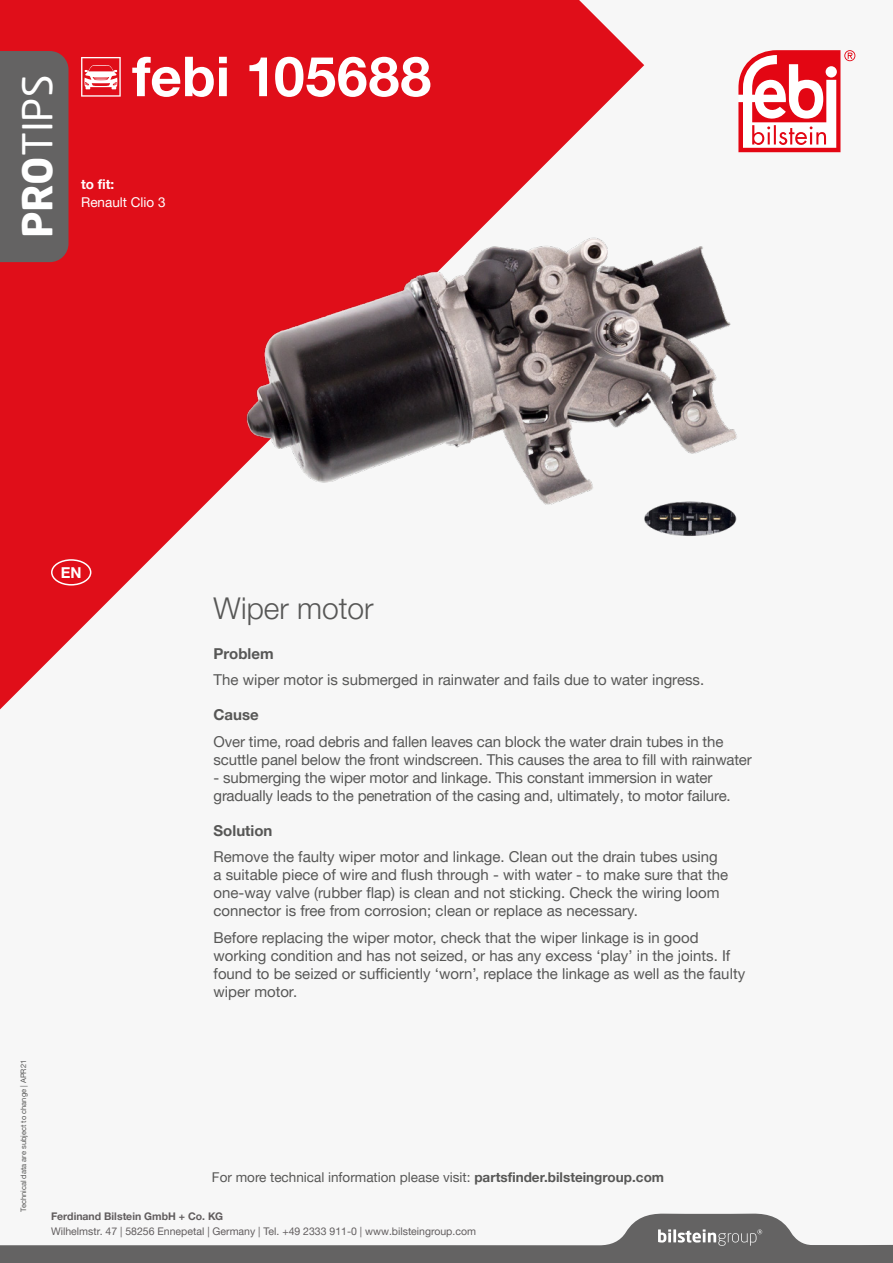
<style>
.page{position:relative;width:893px;height:1263px;background:#f7f7f7}
.page>*{position:absolute;margin:0;border:0;box-sizing:border-box;transform-origin:0 0}
.t1{font:700 55.2px "Helvetica Neue World 75";letter-spacing:.01em;color:#fff}
.t2{font:40.65px "Neo Sans Pro";color:#fff}
.t3{font:30px "Helvetica Neue World 45 Lt";color:#575756}
.t4{font:15px/18px "Helvetica Neue World 55 Roman";color:#575756}
.t5{font:700 15px "Helvetica Neue World 75";color:#575756}
.t6{font:700 15px "Helvetica Neue World 75";color:#fff}
.t7{font:13.5px "Helvetica Neue World 55 Roman";color:#575756}
.t8{font:13.5px "Helvetica Neue World 55 Roman";color:#fff}
.t9{font:700 13.5px "Helvetica Neue World 75";color:#fff}
.t10{font:10.5px "Helvetica Neue World 55 Roman";color:#615d5e}
.t11{font:700 10.5px "Helvetica Neue World 75";color:#615d5e}
.t12{font:7.5px "Helvetica Neue World 55 Roman";color:#575756}
.s1{font-weight:700}
.s2{font-family:"Helvetica Neue World 75";font-weight:700}
</style>
<div class="page">
<svg style="left:0;top:0;width:644px;height:710px;fill:#e00e19"></svg>
<div style="left:0;top:51px;width:69px;height:211px;background:#646363"></div>
<svg style="left:738px;top:50px;width:117px;height:102px"></svg>
<svg style="left:0;top:1213px;width:893px;height:50px"></svg>
<div style="left:51px;top:559px;width:40px;height:26px;border:2px solid #fff;border-radius:50%"></div>
<svg style="left:81px;top:57px;width:40px;height:40px"></svg>
<img style="left:231px;top:227px;width:506px;height:318px">
<h2 class="t2" style="left:13px;top:238px;width:165px;rotate:-90deg"><span class="s1">PRO</span>TIPS</h2>
<h1 class="t1" style="left:132px;top:45px;width:300px">febi 105688</h1>
<p class="t9" style="left:81px;top:177px;width:35px">to fit:</p>
<p class="t8" style="left:81px;top:195px;width:86px">Renault Clio 3</p>
<p class="t6" style="left:61px;top:564px;width:22px">EN</p>
<h3 class="t3" style="left:214px;top:591px;width:161px">Wiper motor</h3>
<p class="t5" style="left:214px;top:645px;width:62px">Problem</p>
<p class="t4" style="left:214px;top:671px;width:492px">The wiper motor is submerged in rainwater and fails due to water ingress.</p>
<p class="t5" style="left:214px;top:706px;width:47px">Cause</p>
<p class="t4" style="left:214px;top:732px;width:540px">Over time, road debris and fallen leaves can block the water drain tubes in the scuttle panel below the front windscreen. This causes the area to fill with rainwater</p>
<p class="t4" style="left:214px;top:768px;width:519px">- submerging the wiper motor and linkage. This constant immersion in water gradually leads to the penetration of the casing and, ultimately, to motor failure.</p>
<p class="t5" style="left:214px;top:822px;width:60px">Solution</p>
<p class="t4" style="left:214px;top:848px;width:516px">Remove the faulty wiper motor and linkage. Clean out the drain tubes using a suitable piece of wire and flush through - with water - to make sure that the one-way valve (rubber flap) is clean and not sticking. Check the wiring loom connector is free from corrosion; clean or replace as necessary.</p>
<p class="t4" style="left:214px;top:928px;width:533px">Before replacing the wiper motor, check that the wiper linkage is in good working condition and has not seized, or has any excess ‘play’ in the joints. If found to be seized or sufficiently ‘worn’, replace the linkage as well as the faulty wiper motor.</p>
<p class="t12" style="left:19px;top:1212px;width:153px;rotate:-90deg">Technical data are subject to change | APR21</p>
<p class="t7" style="left:212px;top:1169px;width:454px">For more technical information please visit: <span class="s2">partsfinder.bilsteingroup.com</span></p>
<p class="t11" style="left:51px;top:1210px;width:174px">Ferdinand Bilstein GmbH + Co. KG</p>
<p class="t10" style="left:51px;top:1225px;width:426px">Wilhelmstr. 47 | 58256 Ennepetal | Germany | Tel. +49 2333 911-0 | www.bilsteingroup.com</p>
</div>
